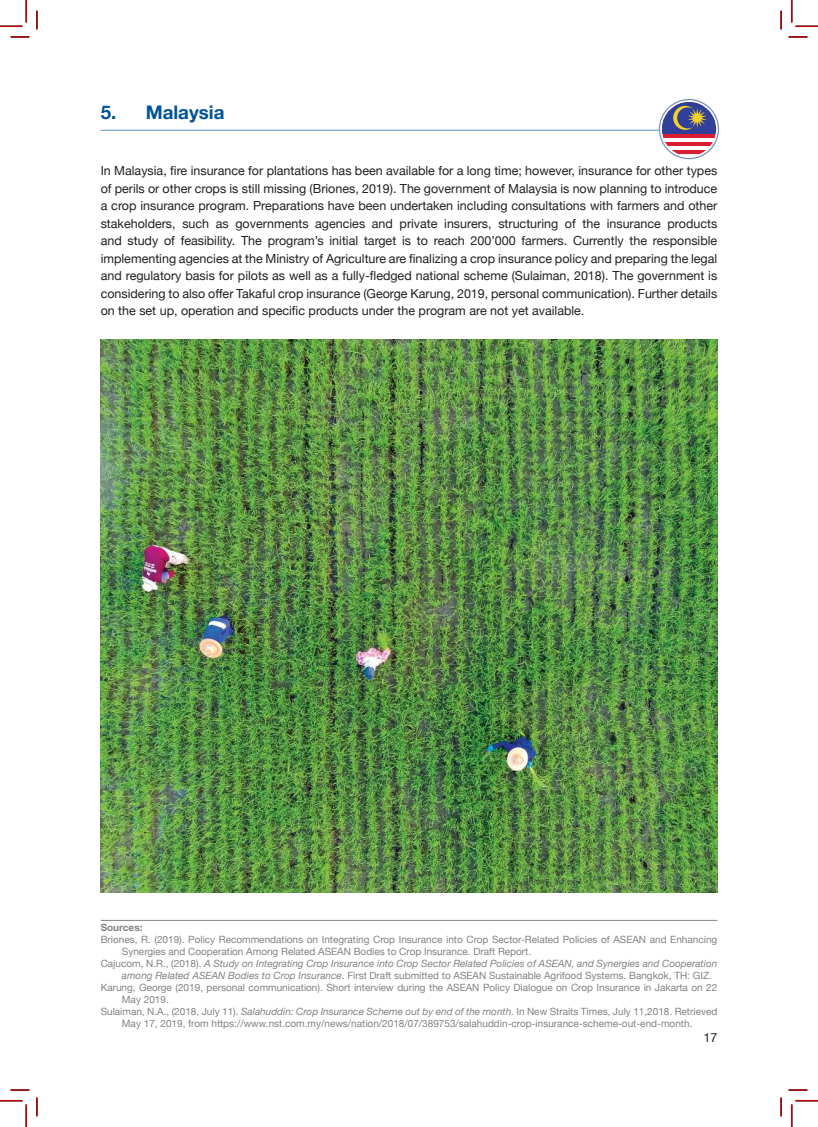
<style>
.page{position:relative;width:818px;height:1127px;background:#fff}
.page>*{position:absolute;margin:0;border:0;box-sizing:border-box;transform-origin:0 0}
.t1{font:700 18.75px "Helvetica Neue";color:#005399}
.t2{font:12.5px/17.5px "Helvetica Neue";color:#221f1f;text-align:justify}
.t3{font:10px "Helvetica Neue";color:#808284}
.t4{font:italic 10px "Helvetica Neue";color:#808284}
.t5{font:700 10px "Helvetica Neue";color:#808284}
.s1{font-style:normal}
.s2{font-style:italic}
</style>
<div class="page">
<hr style="left:101px;top:130px;width:616px;height:1px;background:#7da7d8">
<img style="left:101px;top:339px;width:616px;height:553px">
<hr style="left:101px;top:919px;width:616px;height:1px;background:#808284">
<svg style="left:659px;top:100px;width:59px;height:59px"></svg>
<div style="left:659px;top:99px;width:60px;height:60px;border:1px solid #7690c1;border-radius:50%"></div>
<svg style="left:662px;top:102px;width:54px;height:54px"></svg>
<svg style="left:11px;top:36px;width:18px;height:2px"></svg>
<svg style="left:788px;top:36px;width:19px;height:2px"></svg>
<svg style="left:11px;top:1089px;width:18px;height:1px"></svg>
<svg style="left:788px;top:1089px;width:19px;height:1px"></svg>
<svg style="left:36px;top:11px;width:2px;height:18px"></svg>
<svg style="left:36px;top:1097px;width:2px;height:18px"></svg>
<svg style="left:780px;top:11px;width:2px;height:18px"></svg>
<svg style="left:780px;top:1097px;width:2px;height:18px"></svg>
<hr style="left:0;top:1099px;width:23px;height:2px;background:#000">
<hr style="left:795px;top:1099px;width:23px;height:2px;background:#000">
<svg style="left:0;top:0;width:27px;height:27px"></svg>
<svg style="left:0;top:1100px;width:27px;height:26px"></svg>
<svg style="left:791px;top:0;width:27px;height:27px"></svg>
<svg style="left:791px;top:1100px;width:27px;height:26px"></svg>
<h1 class="t1" style="left:101px;top:98px;width:125px">5. Malaysia</h1>
<p class="t2" style="left:101px;top:163px;width:618px">In Malaysia, fire insurance for plantations has been available for a long time; however, insurance for other types of perils or other crops is still missing (Briones, 2019). The government of Malaysia is now planning to introduce a crop insurance program. Preparations have been undertaken including consultations with farmers and other stakeholders, such as governments agencies and private insurers, structuring of the insurance products and study of feasibility. The program’s initial target is to reach 200’000 farmers. Currently the responsible implementing agencies at the Ministry of Agriculture are finalizing a crop insurance policy and preparing the legal and regulatory basis for pilots as well as a fully-fledged national scheme (Sulaiman, 2018). The government is considering to also offer Takaful crop insurance (George Karung, 2019, personal communication). Further details on the set up, operation and specific products under the program are not yet available.</p>
<p class="t5" style="left:101px;top:923px;width:43px">Sources:</p>
<p class="t3" style="left:101px;top:932px;width:618px">Briones, R. (2019). Policy Recommendations on Integrating Crop Insurance into Crop Sector-Related Policies of ASEAN and Enhancing</p>
<p class="t3" style="left:122px;top:944px;width:411px">Synergies and Cooperation Among Related ASEAN Bodies to Crop Insurance. Draft Report.</p>
<p class="t4" style="left:101px;top:959px;width:618px"><span class="s1">Cajucom, N.R., (2018).</span> A Study on Integrating Crop Insurance into Crop Sector Related Policies of ASEAN, and Synergies and Cooperation</p>
<p class="t3" style="left:122px;top:968px;width:591px"><span class="s2">among Related ASEAN Bodies to Crop Insurance</span>. First Draft submitted to ASEAN Sustainable Agrifood Systems. Bangkok, TH: GIZ.</p>
<p class="t3" style="left:101px;top:980px;width:618px">Karung, George (2019, personal communication). Short interview during the ASEAN Policy Dialogue on Crop Insurance in Jakarta on 22</p>
<p class="t3" style="left:122px;top:992px;width:48px">May 2019.</p>
<p class="t3" style="left:101px;top:1004px;width:618px">Sulaiman, N.A., (2018, July 11). <span class="s2">Salahuddin: Crop Insurance Scheme out by end of the month</span>. In New Straits Times, July 11,2018. Retrieved</p>
<p class="t3" style="left:122px;top:1016px;width:572px">May 17, 2019, from https://www.nst.com.my/news/nation/2018/07/389753/salahuddin-crop-insurance-scheme-out-end-month.</p>
<p class="t2" style="left:703px;top:1028px;width:15px">17</p>
</div>
